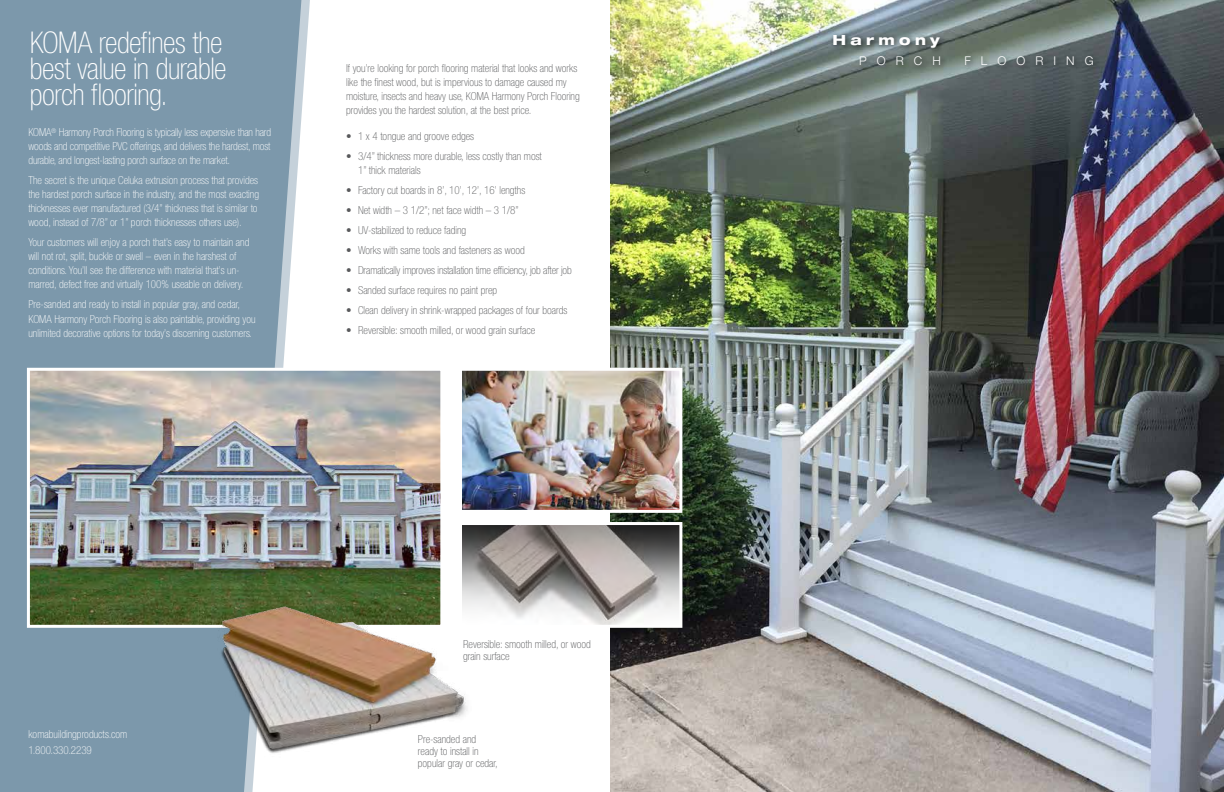
<style>
.page{position:relative;width:1224px;height:792px;background:#fff}
.page>*{position:absolute;margin:0;border:0;box-sizing:border-box;transform-origin:0 0}
.t1{font:100 condensed 30px/26px "Helvetica Neue";letter-spacing:-.015em;color:#fff}
.t2{font:800 expanded 14px "Helvetica Neue";letter-spacing:.31em;color:#fff}
.t3{font:300 12px "Helvetica Neue";letter-spacing:.84em;color:#fff}
.t4{font:100 condensed 11px/14px "Helvetica Neue";color:#fff}
.t5{font:100 condensed 11px/14px "Helvetica Neue";color:#58595b}
</style>
<div class="page">
<img style="left:611px;top:0;width:613px;height:792px">
<div style="left:0;top:0;width:301px;height:792px;background:#7c98ab"></div>
<img style="left:31px;top:372px;width:408px;height:252px">
<div style="left:27px;top:368px;width:416px;height:260px;border:3px solid #fff"></div>
<img style="left:178px;top:550px;width:289px;height:242px">
<div style="left:830px;top:31px;width:270px;height:42px;background:#000;opacity:.66"></div>
<img style="left:463px;top:526px;width:215px;height:98px">
<div style="left:459px;top:522px;width:223px;height:106px;border:3px solid #fff"></div>
<img style="left:463px;top:372px;width:215px;height:137px">
<div style="left:459px;top:368px;width:223px;height:145px;border:3px solid #fff"></div>
<h1 class="t1" style="left:30px;top:30px;width:198px">KOMA redefines the best value in durable porch flooring.</h1>
<p class="t4" style="left:28px;top:126px;width:244px;text-align:justify">KOMA<sup>®</sup> Harmony Porch Flooring is typically less expensive than hard woods and competitive PVC offerings, and delivers the hardest, most durable, and longest-lasting porch surface on the market.</p>
<p class="t4" style="left:28px;top:174px;width:232px">The secret is the unique Celuka extrusion process that provides the hardest porch surface in the industry, and the most exacting thicknesses ever manufactured (3/4” thickness that is similar to wood, instead of 7/8” or 1” porch thicknesses others use).</p>
<p class="t4" style="left:28px;top:236px;width:223px">Your customers will enjoy a porch that’s easy to maintain and will not rot, split, buckle or swell – even in the harshest of conditions. You’ll see the difference with material that’s un&shy;marred, defect free and virtually 100% useable on delivery.</p>
<p class="t4" style="left:28px;top:298px;width:229px">Pre-sanded and ready to install in popular gray, and cedar,<br>KOMA Harmony Porch Flooring is also paintable, providing you unlimited decorative options for today’s discerning customers.</p>
<p class="t5" style="left:346px;top:61px;width:235px">If you’re looking for porch flooring material that looks and works like the finest wood, but is impervious to damage caused my moisture, insects and heavy use, KOMA Harmony Porch Flooring provides you the hardest solution, at the best price.</p>
<p class="t5" style="left:346px;top:129px;width:130px">• 1 x 4 tongue and groove edges</p>
<p class="t5" style="left:358px;top:149px;width:185px;text-indent:-12px">• 3/4” thickness more durable, less costly than most<br>1” thick materials</p>
<p class="t5" style="left:346px;top:183px;width:181px">• Factory cut boards in 8’, 10’, 12’, 16’ lengths</p>
<p class="t5" style="left:346px;top:203px;width:174px">• Net width – 3 1/2”; net face width – 3 1/8”</p>
<p class="t5" style="left:346px;top:223px;width:122px">• UV-stabilized to reduce fading</p>
<p class="t5" style="left:346px;top:243px;width:180px">• Works with same tools and fasteners as wood</p>
<p class="t5" style="left:346px;top:263px;width:227px">• Dramatically improves installation time efficiency, job after job</p>
<p class="t5" style="left:346px;top:283px;width:153px">• Sanded surface requires no paint prep</p>
<p class="t5" style="left:346px;top:303px;width:223px">• Clean delivery in shrink-wrapped packages of four boards</p>
<p class="t5" style="left:346px;top:323px;width:191px">• Reversible: smooth milled, or wood grain surface</p>
<p class="t4" style="left:28px;top:726px;width:100px;line-height:16px">komabuildingproducts.com<br>1.800.330.2239</p>
<p class="t5" style="left:463px;top:638px;width:129px;line-height:12px">Reversible: smooth milled, or wood grain surface</p>
<p class="t5" style="left:418px;top:733px;width:81px;line-height:12px">Pre-sanded and ready to install in popular gray or cedar,</p>
<p class="t2" style="left:832px;top:31px;width:109px">Harmony</p>
<p class="t3" style="left:859px;top:53px;width:83px">PORCH</p>
<p class="t3" style="left:964px;top:53px;width:131px">FLOORING</p>
</div>
